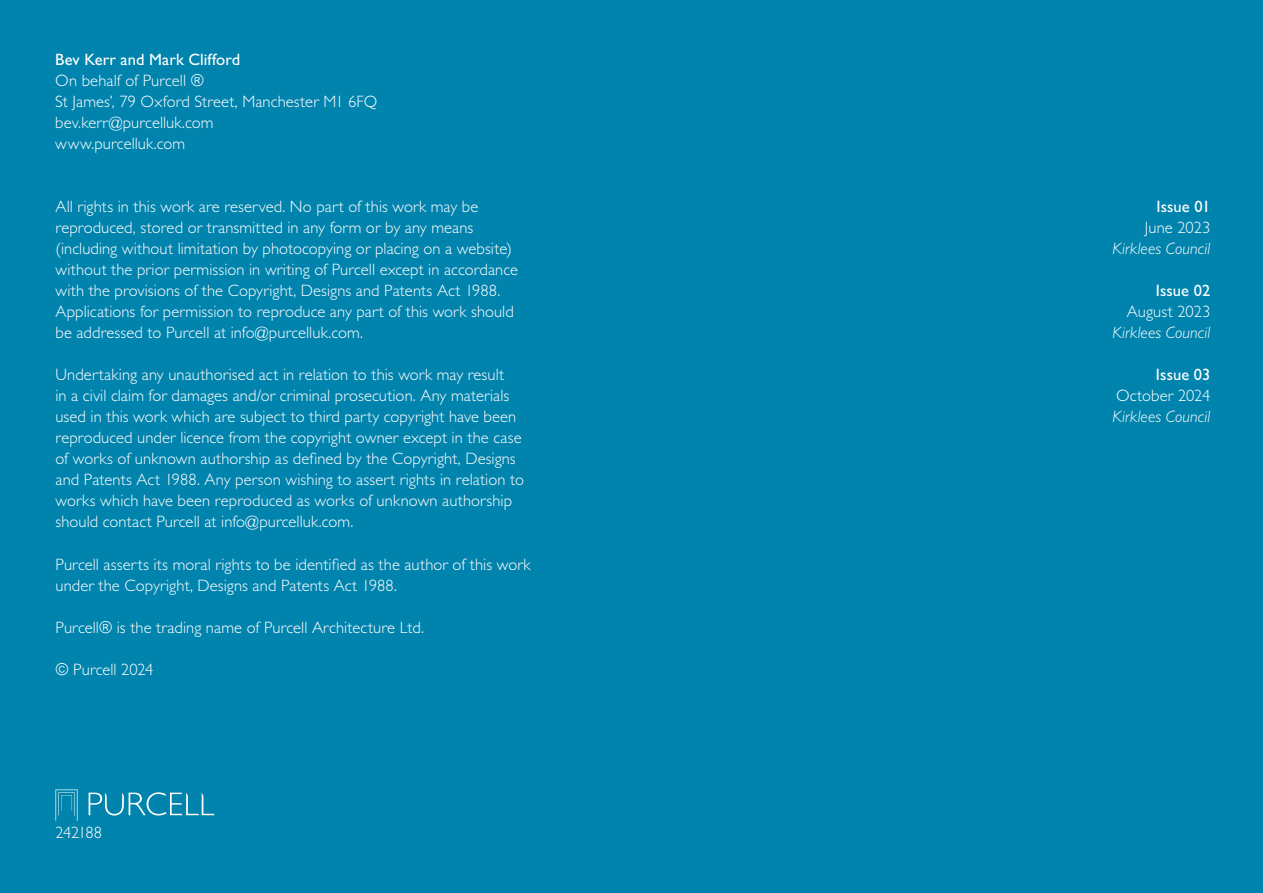
<style>
.page{position:relative;width:1263px;height:893px;background:#0083ad}
.page>*{position:absolute;margin:0;border:0;box-sizing:border-box;transform-origin:0 0}
._11_14_Light{font:300 16.5px/21px "Gill Sans Std";letter-spacing:.005em;color:#fff}
._11_14_Light_No_Space{font:300 16.5px "Gill Sans Std";letter-spacing:.005em;color:#fff}
.DI2__11_14_Light{font:italic 300 16.5px "Gill Sans Std";letter-spacing:.005em;color:#fff}
.DI2__11_14_Light-2{font:300 16.5px "Gill Sans Std";letter-spacing:.005em;color:#fff}
._11_14_Regular_Colour_No_Space{font:16.5px "Gill Sans Std";letter-spacing:.005em;color:#fff}
.DI1__11_14_Regular{font:16.5px "Gill Sans Std";letter-spacing:.005em;color:#fff}
</style>
<div class="page">
<svg style="left:89px;top:792px;width:126px;height:23px"></svg>
<svg style="left:55px;top:789px;width:23px;height:32px"></svg>
<p class="_11_14_Regular_Colour_No_Space" style="left:55px;top:50px;width:186px">Bev Kerr and Mark Clifford</p>
<p class="_11_14_Light_No_Space" style="left:55px;top:71px;width:150px">On behalf of Purcell ®</p>
<p class="_11_14_Light_No_Space" style="left:55px;top:92px;width:324px">St James’, 79 Oxford Street, Manchester M1 6FQ</p>
<p class="_11_14_Light_No_Space" style="left:55px;top:113px;width:160px">bev.kerr@purcelluk.com</p>
<p class="_11_14_Light_No_Space" style="left:55px;top:134px;width:131px">www.purcelluk.com</p>
<p class="_11_14_Light" style="left:55px;top:196px;width:464px">All rights in this work are reserved. No part of this work may be reproduced, stored or transmitted in any form or by any means (including without limitation by photocopying or placing on a website) without the prior permission in writing of Purcell except in accordance with the provisions of the Copyright, Designs and Patents Act 1988.<br>Applications for permission to reproduce any part of this work should be addressed to Purcell at info@purcelluk.com.</p>
<p class="_11_14_Light" style="left:55px;top:365px;width:470px">Undertaking any unauthorised act in relation to this work may result<br>in a civil claim for damages and/or criminal prosecution. Any materials used in this work which are subject to third party copyright have been reproduced under licence from the copyright owner except in the case of works of unknown authorship as defined by the Copyright, Designs and Patents Act 1988. Any person wishing to assert rights in relation to works which have been reproduced as works of unknown authorship should contact Purcell at info@purcelluk.com.</p>
<p class="_11_14_Light" style="left:55px;top:554px;width:476px">Purcell asserts its moral rights to be identified as the author of this work under the Copyright, Designs and Patents Act 1988.</p>
<p class="_11_14_Light" style="left:55px;top:617px;width:370px">Purcell® is the trading name of Purcell Architecture Ltd.</p>
<p class="_11_14_Light" style="left:55px;top:659px;width:100px">© Purcell 2024</p>
<p class="_11_14_Light" style="left:55px;top:822px;width:48px">242188</p>
<p class="DI1__11_14_Regular" style="left:1156px;top:197px;width:55px">Issue 01</p>
<p class="DI2__11_14_Light-2" style="left:1145px;top:218px;width:67px">June 2023</p>
<p class="DI2__11_14_Light" style="left:1112px;top:239px;width:99px">Kirklees Council</p>
<p class="DI1__11_14_Regular" style="left:1156px;top:281px;width:56px">Issue 02</p>
<p class="DI2__11_14_Light-2" style="left:1127px;top:302px;width:85px">August 2023</p>
<p class="DI2__11_14_Light" style="left:1112px;top:323px;width:99px">Kirklees Council</p>
<p class="DI1__11_14_Regular" style="left:1156px;top:365px;width:56px">Issue 03</p>
<p class="DI2__11_14_Light-2" style="left:1116px;top:386px;width:96px">October 2024</p>
<p class="DI2__11_14_Light" style="left:1112px;top:407px;width:99px">Kirklees Council</p>
</div>
